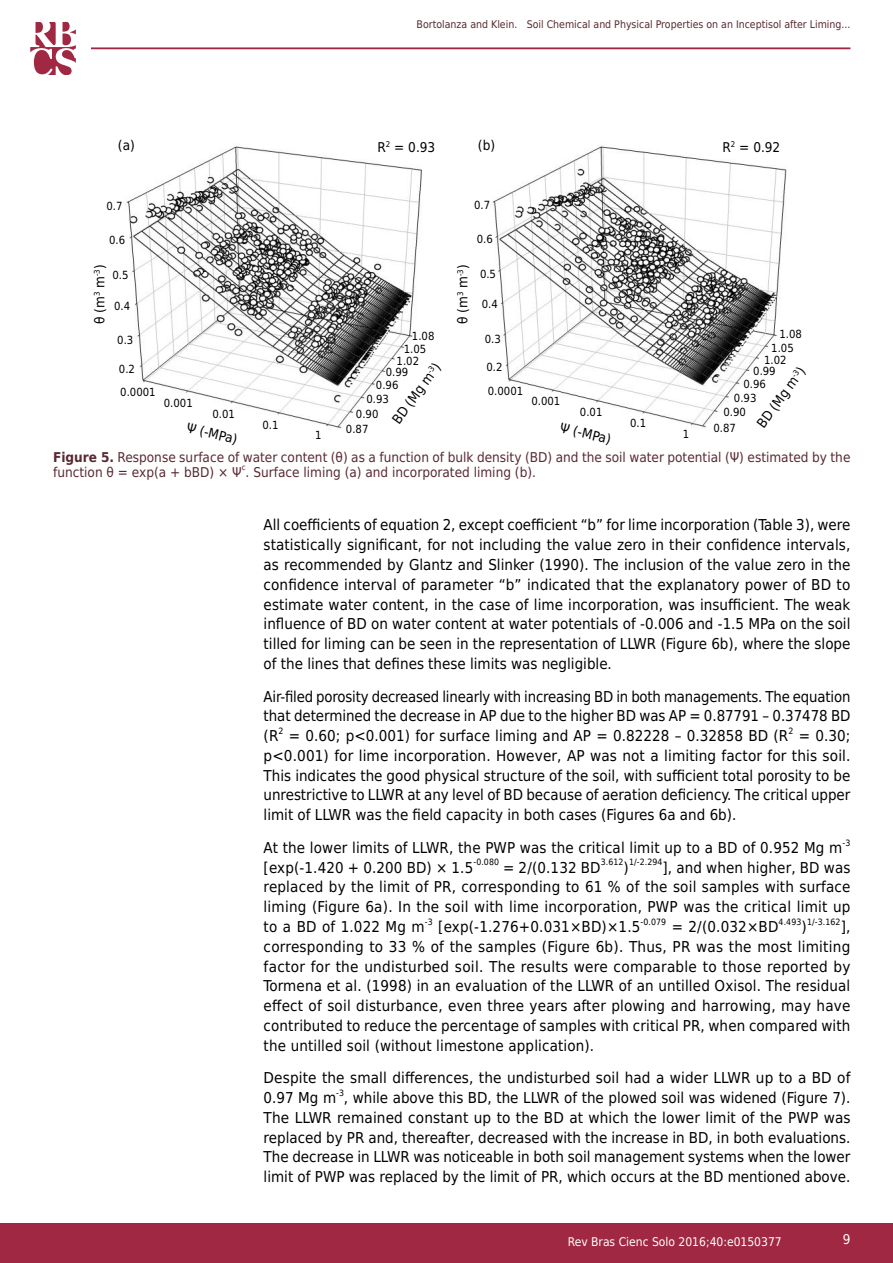
<style>
.page{position:relative;width:893px;height:1263px;background:#fff}
.page>*{position:absolute;margin:0;border:0;box-sizing:border-box;transform-origin:0 0}
.t1{font:15px/19.8px "DejaVu Sans Condensed";letter-spacing:.005em;color:#000;text-align:justify}
.t2{font:13.5px/14.2px "DejaVu Sans Condensed";color:#582931}
.t3{font:13.5px "DejaVu Sans Condensed";color:#000}
.t4{font:13.5px "DejaVu Sans Condensed";color:#fff}
.t5{font:12px "DejaVu Sans Condensed";color:#fff}
.t6{font:11.25px/23.7px "DejaVu Sans Condensed";color:#000}
.t7{font:10.5px "DejaVu Sans Condensed";color:#582931}
.t8{font:8.7px "DejaVu Sans Condensed";letter-spacing:.01em;color:#000}
.t9{font:7.8px "DejaVu Sans Condensed";color:#582931}
.s1{font-weight:700}
</style>
<div class="page">
<div style="left:0;top:1223px;width:893px;height:40px;background:#a02842"></div>
<hr style="left:91px;top:47px;width:759px;height:2px;background:#a02842">
<svg style="left:30px;top:22px;width:46px;height:52px"></svg>
<img style="left:126px;top:146px;width:296px;height:283px">
<img style="left:492px;top:146px;width:295px;height:282px">
<p class="t7" style="left:417px;top:16px;width:435px">Bortolanza and Klein. Soil Chemical and Physical Properties on an Inceptisol after Liming...</p>
<p class="t3" style="left:118px;top:134px;width:18px">(a)</p>
<p class="t3" style="left:478px;top:134px;width:19px">(b)</p>
<p class="t3" style="left:377px;top:136px;width:59px">R<sup>2</sup> = 0.93</p>
<p class="t3" style="left:722px;top:136px;width:59px">R<sup>2</sup> = 0.92</p>
<p class="t6" style="left:474px;top:193px;width:18px">0.7</p>
<p class="t6" style="left:477px;top:227px;width:18px">0.6</p>
<p class="t6" style="left:480px;top:262px;width:18px">0.5</p>
<p class="t6" style="left:482px;top:292px;width:18px">0.4</p>
<p class="t6" style="left:485px;top:327px;width:18px">0.3</p>
<p class="t6" style="left:486px;top:355px;width:38px">0.2<br>0.0001</p>
<p class="t6" style="left:106px;top:194px;width:18px">0.7</p>
<p class="t6" style="left:109px;top:228px;width:18px">0.6</p>
<p class="t6" style="left:112px;top:263px;width:18px">0.5</p>
<p class="t6" style="left:114px;top:294px;width:18px">0.4</p>
<p class="t6" style="left:117px;top:328px;width:18px">0.3</p>
<p class="t6" style="left:119px;top:356px;width:38px">0.2<br>0.0001</p>
<p class="t3" style="left:89px;top:324px;width:61px;rotate:-90deg">θ (m<sup>3</sup> m<sup>-3</sup>)</p>
<p class="t3" style="left:452px;top:324px;width:61px;rotate:-90deg">θ (m<sup>3</sup> m<sup>-3</sup>)</p>
<p class="t3" style="left:387px;top:416px;width:73px;rotate:-54deg">BD (Mg m<sup>-3</sup>)</p>
<p class="t6" style="left:412px;top:324px;width:24px">1.08</p>
<p class="t6" style="left:404px;top:337px;width:24px">1.05</p>
<p class="t6" style="left:397px;top:349px;width:24px">1.02</p>
<p class="t6" style="left:386px;top:360px;width:24px">0.99</p>
<p class="t6" style="left:376px;top:373px;width:24px">0.96</p>
<p class="t6" style="left:356px;top:392px;width:35px;line-height:14.5px;text-indent:10px">0.93<br>0.90</p>
<p class="t6" style="left:164px;top:391px;width:30px">0.001</p>
<p class="t6" style="left:212px;top:402px;width:24px">0.01</p>
<p class="t6" style="left:262px;top:413px;width:18px">0.1</p>
<p class="t3" style="left:190px;top:417px;width:53px;rotate:14deg">Ψ (-MPa)</p>
<p class="t6" style="left:346px;top:417px;width:24px">0.87</p>
<p class="t6" style="left:315px;top:423px;width:8px">1</p>
<p class="t6" style="left:531px;top:389px;width:30px">0.001</p>
<p class="t6" style="left:580px;top:400px;width:24px">0.01</p>
<p class="t3" style="left:563px;top:417px;width:53px;rotate:14deg">Ψ (-MPa)</p>
<p class="t6" style="left:630px;top:411px;width:18px">0.1</p>
<p class="t6" style="left:683px;top:422px;width:8px">1</p>
<p class="t6" style="left:779px;top:322px;width:24px">1.08</p>
<p class="t6" style="left:771px;top:336px;width:24px">1.05</p>
<p class="t6" style="left:764px;top:347px;width:24px">1.02</p>
<p class="t3" style="left:751px;top:420px;width:73px;rotate:-54deg">BD (Mg m<sup>-3</sup>)</p>
<p class="t6" style="left:753px;top:359px;width:24px">0.99</p>
<p class="t6" style="left:743px;top:372px;width:24px">0.96</p>
<p class="t6" style="left:723px;top:390px;width:35px;line-height:14.5px;text-indent:10px">0.93<br>0.90</p>
<p class="t6" style="left:713px;top:416px;width:24px">0.87</p>
<p class="t2" style="left:53px;top:450px;width:799px"><span class="s1">Figure 5.</span> Response surface of water content (θ) as a function of bulk density (BD) and the soil water potential (Ψ) estimated by the function θ = exp(a + bBD) × Ψ . Surface liming (a) and incorporated liming (b).</p>
<p class="t9" style="left:242px;top:461px;width:5px">c</p>
<p class="t1" style="left:264px;top:515px;width:588px">All coefficients of equation 2, except coefficient “b” for lime incorporation (Table 3), were statistically significant, for not including the value zero in their confidence intervals, as recommended by Glantz and Slinker (1990). The inclusion of the value zero in the confidence interval of parameter “b” indicated that the explanatory power of BD to estimate water content, in the case of lime incorporation, was insufficient. The weak influence of BD on water content at water potentials of -0.006 and -1.5 MPa on the soil tilled for liming can be seen in the representation of LLWR (Figure 6b), where the slope of the lines that defines these limits was negligible.</p>
<p class="t1" style="left:264px;top:686px;width:588px">Air-filed porosity decreased linearly with increasing BD in both managements. The equation that determined the decrease in AP due to the higher BD was AP = 0.87791 – 0.37478 BD (R</p>
<p class="t8" style="left:278px;top:724px;width:7px">2</p>
<p class="t1" style="left:289px;top:725px;width:501px">= 0.60; p&lt;0.001) for surface liming and AP = 0.82228 – 0.32858 BD (R</p>
<p class="t8" style="left:788px;top:724px;width:7px">2</p>
<p class="t1" style="left:264px;top:725px;width:588px;text-indent:535px">= 0.30; p&lt;0.001) for lime incorporation. However, AP was not a limiting factor for this soil.<br>This indicates the good physical structure of the soil, with sufficient total porosity to be unrestrictive to LLWR at any level of BD because of aeration deficiency. The critical upper limit of LLWR was the field capacity in both cases (Figures 6a and 6b).</p>
<p class="t1" style="left:264px;top:837px;width:580px">At the lower limits of LLWR, the PWP was the critical limit up to a BD of 0.952 Mg m</p>
<p class="t8" style="left:843px;top:835px;width:9px">-3</p>
<p class="t1" style="left:264px;top:857px;width:211px">[exp(-1.420 + 0.200 BD) × 1.5</p>
<p class="t8" style="left:473px;top:855px;width:27px">-0.080</p>
<p class="t1" style="left:503px;top:857px;width:99px">= 2/(0.132 BD</p>
<p class="t8" style="left:601px;top:855px;width:24px">3.612</p>
<p class="t1" style="left:624px;top:857px;width:7px">)</p>
<p class="t8" style="left:629px;top:855px;width:35px">1/-2.294</p>
<p class="t1" style="left:264px;top:857px;width:588px;text-indent:399px">], and when higher, BD was replaced by the limit of PR, corresponding to 61 % of the soil samples with surface liming (Figure 6a). In the soil with lime incorporation, PWP was the critical limit up to a BD of 1.022 Mg m</p>
<p class="t8" style="left:425px;top:915px;width:9px">-3</p>
<p class="t1" style="left:438px;top:916px;width:204px">[exp(-1.276+0.031×BD)×1.5</p>
<p class="t8" style="left:640px;top:915px;width:27px">-0.079</p>
<p class="t1" style="left:672px;top:916px;width:108px">= 2/(0.032×BD</p>
<p class="t8" style="left:779px;top:915px;width:24px">4.493</p>
<p class="t1" style="left:801px;top:916px;width:7px">)</p>
<p class="t8" style="left:807px;top:915px;width:35px">1/-3.162</p>
<p class="t1" style="left:264px;top:916px;width:588px;text-indent:577px">], corresponding to 33 % of the samples (Figure 6b). Thus, PR was the most limiting factor for the undisturbed soil. The results were comparable to those reported by Tormena et al. (1998) in an evaluation of the LLWR of an untilled Oxisol. The residual effect of soil disturbance, even three years after plowing and harrowing, may have contributed to reduce the percentage of samples with critical PR, when compared with the untilled soil (without limestone application).</p>
<p class="t1" style="left:264px;top:1068px;width:588px">Despite the small differences, the undisturbed soil had a wider LLWR up to a BD of<br>0.97 Mg m</p>
<p class="t8" style="left:336px;top:1086px;width:9px">-3</p>
<p class="t1" style="left:264px;top:1087px;width:588px;text-indent:80px">, while above this BD, the LLWR of the plowed soil was widened (Figure 7).<br>The LLWR remained constant up to the BD at which the lower limit of the PWP was replaced by PR and, thereafter, decreased with the increase in BD, in both evaluations.<br>The decrease in LLWR was noticeable in both soil management systems when the lower limit of PWP was replaced by the limit of PR, which occurs at the BD mentioned above.</p>
<p class="t5" style="left:568px;top:1231px;width:215px">Rev Bras Cienc Solo 2016;40:e0150377</p>
<p class="t4" style="left:843px;top:1228px;width:9px">9</p>
</div>
